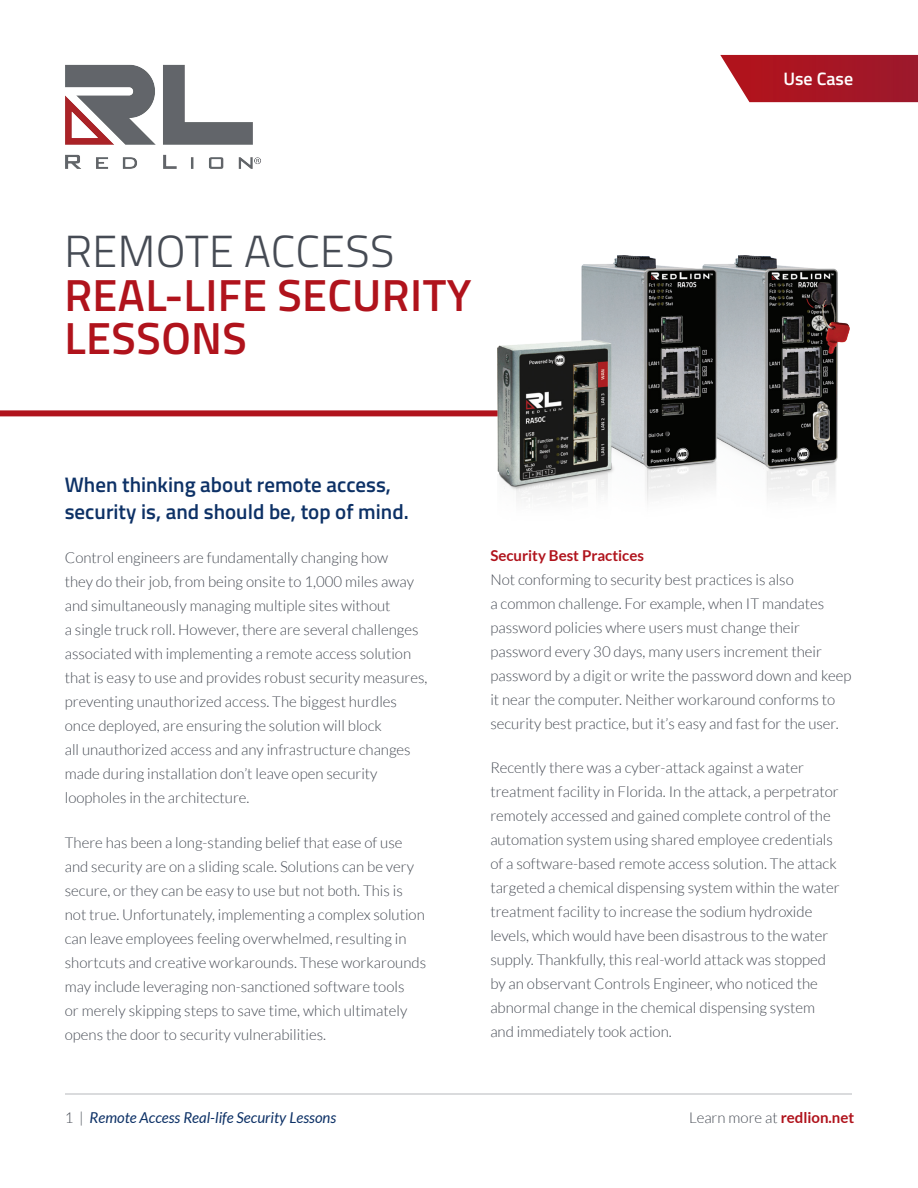
<style>
.page{position:relative;width:918px;height:1188px;background:#fff}
.page>*{position:absolute;margin:0;border:0;box-sizing:border-box;transform-origin:0 0}
.t1{font:600 45px/43.5px "Titillium Web";letter-spacing:.01em;color:#b0131c}
.t2{font:600 21px/27px "Titillium Web";color:#0d3166}
.t3{font:600 18px "Titillium Web";color:#fff}
.t4{font:300 15px/24px "Lato";color:#464b54}
.t5{font:italic 15px "Lato";color:#0d3166}
.s1{font-weight:300;color:#464b54}
.s2{font-weight:700;color:#b0131c}
.s3{font-weight:300;font-style:normal;color:#464b54}
</style>
<div class="page">
<hr style="left:66px;top:1093px;width:786px;height:2px;background:#464b54">
<div style="left:0;top:410px;width:712px;height:6px;background:#b0131c"></div>
<img style="left:498px;top:256px;width:351px;height:246px">
<svg style="left:720px;top:55px;width:198px;height:47px;background:#ad2734"></svg>
<img style="left:65px;top:64px;width:196px;height:105px">
<p class="t3" style="left:784px;top:65px;width:71px">Use Case</p>
<p class="t1" style="left:64px;top:228px;width:409px"><span class="s1">REMOTE ACCESS<br></span>REAL-LIFE SECURITY<br>LESSONS</p>
<p class="t2" style="left:65px;top:470px;width:345px">When thinking about remote access, security is, and should be, top of mind.</p>
<p class="t4" style="left:65px;top:546px;width:364px">Control engineers are fundamentally changing how<br>they do their job, from being onsite to 1,000 miles away and simultaneously managing multiple sites without<br>a single truck roll. However, there are several challenges associated with implementing a remote access solution that is easy to use and provides robust security measures, preventing unauthorized access. The biggest hurdles once deployed, are ensuring the solution will block<br>all unauthorized access and any infrastructure changes made during installation don’t leave open security loopholes in the architecture.</p>
<p class="t4" style="left:65px;top:830px;width:363px">There has been a long-standing belief that ease of use and security are on a sliding scale. Solutions can be very secure, or they can be easy to use but not both. This is not true. Unfortunately, implementing a complex solution can leave employees feeling overwhelmed, resulting in shortcuts and creative workarounds. These workarounds may include leveraging non-sanctioned software tools<br>or merely skipping steps to save time, which ultimately opens the door to security vulnerabilities.</p>
<p class="t4" style="left:490px;top:543px;width:363px"><span class="s2">Security Best Practices<br></span>Not conforming to security best practices is also<br>a common challenge. For example, when IT mandates password policies where users must change their password every 30 days, many users increment their password by a digit or write the password down and keep it near the computer. Neither workaround conforms to security best practice, but it’s easy and fast for the user.</p>
<p class="t4" style="left:490px;top:756px;width:351px">Recently there was a cyber-attack against a water treatment facility in Florida. In the attack, a perpetrator remotely accessed and gained complete control of the automation system using shared employee credentials of a software-based remote access solution. The attack targeted a chemical dispensing system within the water treatment facility to increase the sodium hydroxide levels, which would have been disastrous to the water supply. Thankfully, this real-world attack was stopped by an observant Controls Engineer, who noticed the abnormal change in the chemical dispensing system and immediately took action.</p>
<p class="t5" style="left:65px;top:1109px;width:273px"><span class="s3">1 |</span> Remote Access Real-life Security Lessons</p>
<p class="t4" style="left:689px;top:1105px;width:167px">Learn more at <span class="s2">redlion.net</span></p>
</div>
